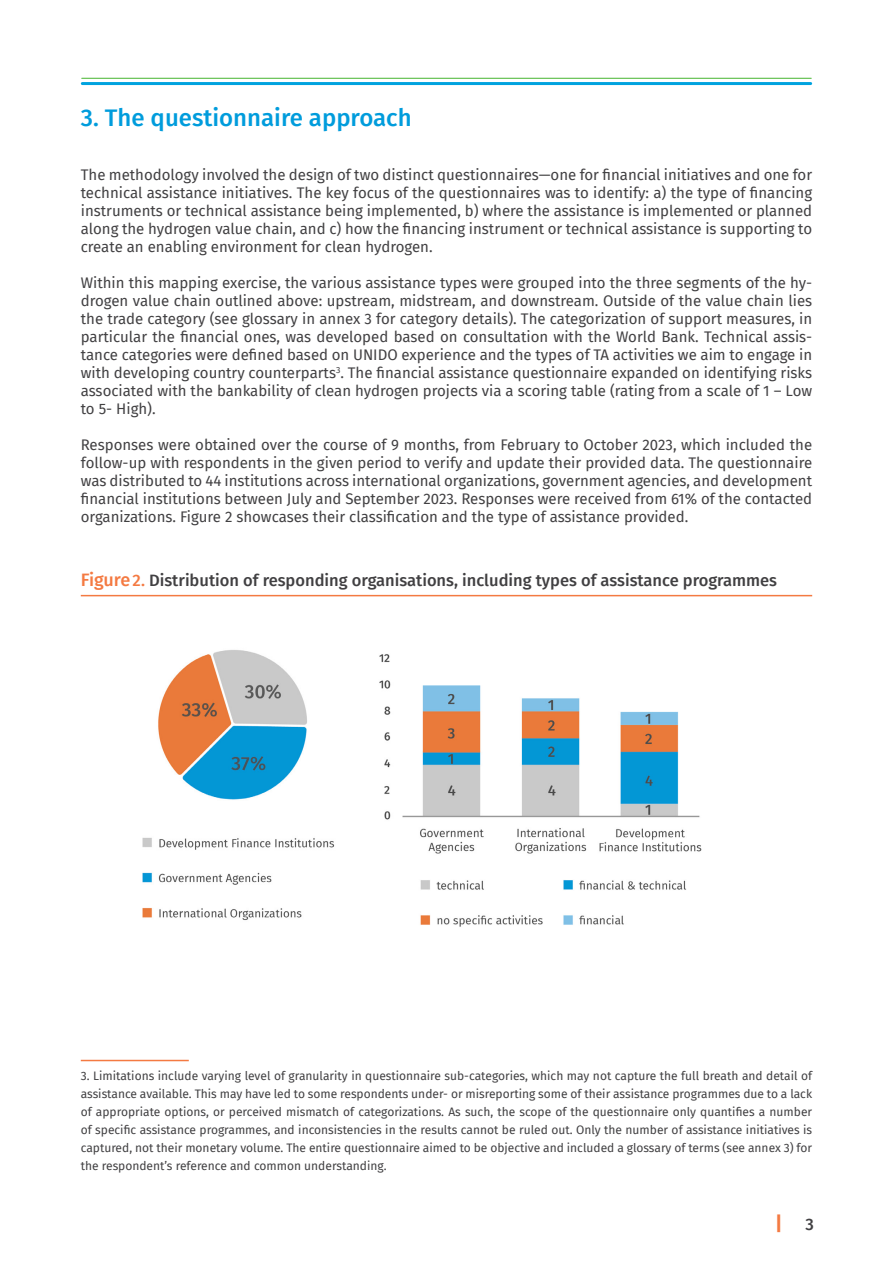
<style>
.page{position:relative;width:893px;height:1263px;background:#fff}
.page>*{position:absolute;margin:0;border:0;box-sizing:border-box;transform-origin:0 0}
.t1{font:500 24px "Fira Sans";color:#009cdc}
.t2{font:700 19.5px "Fira Sans";color:#f47a42}
.t3{font:500 16.5px "Fira Sans";color:#414042}
.t4{font:15px/18px "Fira Sans";color:#414042;text-align:justify}
.t5{font:12px/18px "Fira Sans";color:#414042;text-align:justify}
.s1{font-size:18px;color:#f47a42}
.s2{color:#f47a42}
.s3{font-weight:500;font-size:16.5px;color:#414042}
</style>
<div class="page">
<hr style="left:82px;top:82px;width:729px;height:3px;background:#00a3df">
<hr style="left:82px;top:78px;width:729px;height:1px;background:#5abc46">
<hr style="left:81px;top:595px;width:731px;height:1px;background:#f47a42">
<hr style="left:81px;top:1060px;width:108px;height:1px;background:#f47a42">
<img style="left:142px;top:650px;width:560px;height:277px">
<h1 class="t1" style="left:81px;top:98px;width:332px">3. The questionnaire approach</h1>
<p class="t4" style="left:81px;top:165px;width:733px">The methodology involved the design of two distinct questionnaires—one for financial initiatives and one for technical assistance initiatives. The key focus of the questionnaires was to identify: a) the type of financing instruments or technical assistance being implemented, b) where the assistance is implemented or planned along the hydrogen value chain, and c) how the financing instrument or technical assistance is supporting to create an enabling environment for clean hydrogen.</p>
<p class="t4" style="left:81px;top:273px;width:733px">Within this mapping exercise, the various assistance types were grouped into the three segments of the hy&shy;drogen value chain outlined above: upstream, midstream, and downstream. Outside of the value chain lies the trade category (see glossary in annex 3 for category details). The categorization of support measures, in particular the financial ones, was developed based on consultation with the World Bank. Technical assis&shy;tance categories were defined based on UNIDO experience and the types of TA activities we aim to engage in with developing country counterparts<sup>3</sup>. The financial assistance questionnaire expanded on identifying risks associated with the bankability of clean hydrogen projects via a scoring table (rating from a scale of 1 – Low to 5- High).</p>
<p class="t4" style="left:81px;top:435px;width:733px">Responses were obtained over the course of 9 months, from February to October 2023, which included the follow-up with respondents in the given period to verify and update their provided data. The questionnaire was distributed to 44 institutions across international organizations, government agencies, and development financial institutions between July and September 2023. Responses were received from 61% of the contacted organizations. Figure 2 showcases their classification and the type of assistance provided.</p>
<p class="t3" style="left:81px;top:567px;width:698px"><span class="s1">Figure</span><span class="s2">2.</span> Distribution of responding organisations, including types of assistance programmes</p>
<p class="t5" style="left:81px;top:1066px;width:733px">3. Limitations include varying level of granularity in questionnaire sub-categories, which may not capture the full breath and detail of assistance available. This may have led to some respondents under- or misreporting some of their assistance programmes due to a lack of appropriate options, or perceived mismatch of categorizations. As such, the scope of the questionnaire only quantifies a number of specific assistance programmes, and inconsistencies in the results cannot be ruled out. Only the number of assistance initiatives is captured, not their monetary volume. The entire questionnaire aimed to be objective and included a glossary of terms (see annex 3) for the respondent’s reference and common understanding.</p>
<h2 class="t2" style="left:775px;top:1207px;width:40px">| <span class="s3">3</span></h2>
</div>
